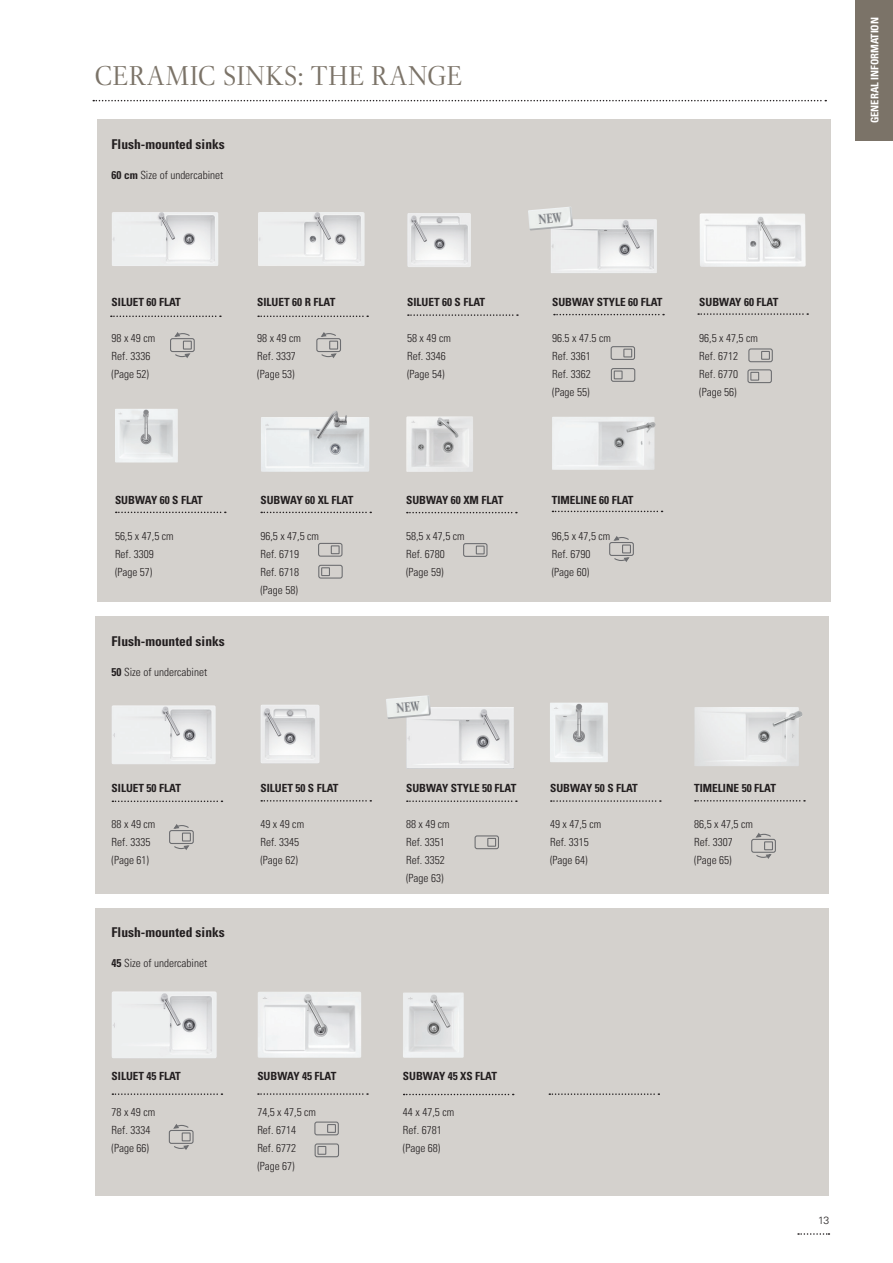
<style>
.page{position:relative;width:893px;height:1263px;background:#fff}
.page>*{position:absolute;margin:0;border:0;box-sizing:border-box;transform-origin:0 0}
.t1{font:27px "Villeroy Boch Cyrillic";letter-spacing:.015em;color:#7b7368}
.t2{font:700 condensed 13.5px "Univers LT";color:#231f20}
.t3{font:300 condensed 11.25px "Univers LT";color:#231f20}
.t4{font:700 condensed 11.25px "Univers LT";color:#231f20}
.Register{font:700 condensed 10.5px "Univers LT";color:#fff}
.t5{font:300 10.5px "Univers LT";color:#231f20}
.s1{font-weight:700}
</style>
<div class="page">
<svg style="left:798px;top:1233px;width:31px;height:2px"></svg>
<svg style="left:93px;top:100px;width:733px;height:1px"></svg>
<div style="left:97px;top:119px;width:733px;height:483px;background:#d4d1cd"></div>
<img style="left:699px;top:213px;width:107px;height:54px">
<svg style="left:698px;top:313px;width:110px;height:2px"></svg>
<svg style="left:748px;top:348px;width:25px;height:14px"></svg>
<svg style="left:747px;top:369px;width:25px;height:14px"></svg>
<img style="left:261px;top:411px;width:108px;height:61px">
<svg style="left:261px;top:512px;width:110px;height:1px"></svg>
<svg style="left:318px;top:543px;width:24px;height:14px"></svg>
<svg style="left:318px;top:565px;width:25px;height:14px"></svg>
<img style="left:406px;top:416px;width:67px;height:56px">
<svg style="left:407px;top:512px;width:110px;height:1px"></svg>
<svg style="left:463px;top:543px;width:24px;height:14px"></svg>
<img style="left:115px;top:409px;width:63px;height:54px">
<svg style="left:116px;top:512px;width:110px;height:1px"></svg>
<img style="left:552px;top:417px;width:104px;height:53px">
<svg style="left:552px;top:511px;width:110px;height:1px"></svg>
<svg style="left:609px;top:536px;width:25px;height:26px"></svg>
<div style="left:96px;top:616px;width:733px;height:278px;background:#d4d1cd"></div>
<svg style="left:551px;top:800px;width:110px;height:2px"></svg>
<img style="left:550px;top:703px;width:58px;height:59px">
<svg style="left:695px;top:800px;width:110px;height:1px"></svg>
<img style="left:694px;top:707px;width:108px;height:59px">
<svg style="left:751px;top:833px;width:25px;height:26px"></svg>
<div style="left:96px;top:908px;width:733px;height:288px;background:#d4d1cd"></div>
<svg style="left:404px;top:1094px;width:110px;height:1px"></svg>
<img style="left:403px;top:992px;width:61px;height:66px">
<svg style="left:258px;top:1093px;width:110px;height:2px"></svg>
<svg style="left:314px;top:1121px;width:25px;height:14px"></svg>
<svg style="left:315px;top:1143px;width:24px;height:14px"></svg>
<img style="left:258px;top:992px;width:103px;height:66px">
<svg style="left:549px;top:1093px;width:110px;height:2px"></svg>
<img style="left:112px;top:212px;width:106px;height:54px">
<img style="left:258px;top:212px;width:107px;height:54px">
<svg style="left:111px;top:315px;width:110px;height:2px"></svg>
<svg style="left:258px;top:315px;width:110px;height:2px"></svg>
<svg style="left:170px;top:332px;width:25px;height:26px"></svg>
<svg style="left:316px;top:332px;width:25px;height:26px"></svg>
<img style="left:112px;top:705px;width:104px;height:59px">
<svg style="left:112px;top:800px;width:110px;height:2px"></svg>
<svg style="left:169px;top:824px;width:25px;height:26px"></svg>
<svg style="left:112px;top:1093px;width:110px;height:2px"></svg>
<img style="left:112px;top:991px;width:105px;height:67px">
<svg style="left:169px;top:1124px;width:25px;height:26px"></svg>
<img style="left:407px;top:213px;width:64px;height:54px">
<svg style="left:408px;top:314px;width:110px;height:2px"></svg>
<img style="left:260px;top:705px;width:60px;height:59px">
<svg style="left:261px;top:800px;width:110px;height:1px"></svg>
<svg style="left:554px;top:314px;width:110px;height:1px"></svg>
<svg style="left:611px;top:346px;width:24px;height:14px"></svg>
<svg style="left:611px;top:368px;width:24px;height:14px"></svg>
<img style="left:551px;top:219px;width:106px;height:54px">
<img style="left:528px;top:207px;width:45px;height:23px">
<svg style="left:407px;top:800px;width:110px;height:2px"></svg>
<img style="left:406px;top:707px;width:108px;height:61px">
<svg style="left:475px;top:835px;width:24px;height:14px"></svg>
<img style="left:386px;top:695px;width:45px;height:24px">
<div style="left:856px;top:0;width:37px;height:140px;background:#7b7368"></div>
<p class="t1" style="left:95px;top:59px;width:369px">CERAMIC SINKS: THE RANGE</p>
<p class="t2" style="left:112px;top:136px;width:115px">Flush-mounted sinks</p>
<p class="t3" style="left:112px;top:168px;width:113px"><span class="s1">60 cm</span> Size of undercabinet</p>
<p class="Register" style="left:868px;top:123px;width:108px;rotate:-90deg">GENERAL INFORMATION</p>
<p class="t4" style="left:112px;top:295px;width:71px">SILUET 60 FLAT</p>
<p class="t3" style="left:112px;top:331px;width:45px">98 x 49 cm</p>
<p class="t3" style="left:112px;top:349px;width:40px">Ref. 3336</p>
<p class="t3" style="left:112px;top:367px;width:39px">(Page 52)</p>
<p class="t4" style="left:257px;top:295px;width:80px">SILUET 60 R FLAT</p>
<p class="t3" style="left:257px;top:331px;width:45px">98 x 49 cm</p>
<p class="t3" style="left:257px;top:349px;width:40px">Ref. 3337</p>
<p class="t3" style="left:257px;top:367px;width:39px">(Page 53)</p>
<p class="t4" style="left:115px;top:493px;width:89px">SUBWAY 60 S FLAT</p>
<p class="t3" style="left:115px;top:529px;width:60px">56,5 x 47,5 cm</p>
<p class="t3" style="left:115px;top:547px;width:40px">Ref. 3309</p>
<p class="t3" style="left:115px;top:565px;width:39px">(Page 57)</p>
<p class="t2" style="left:112px;top:633px;width:115px">Flush-mounted sinks</p>
<p class="t3" style="left:112px;top:665px;width:97px"><span class="s1">50</span> Size of undercabinet</p>
<p class="t4" style="left:260px;top:493px;width:94px">SUBWAY 60 XL FLAT</p>
<p class="t3" style="left:260px;top:529px;width:60px">96,5 x 47,5 cm</p>
<p class="t3" style="left:260px;top:547px;width:40px">Ref. 6719</p>
<p class="t3" style="left:260px;top:565px;width:40px">Ref. 6718</p>
<p class="t3" style="left:260px;top:583px;width:39px">(Page 58)</p>
<p class="t4" style="left:112px;top:781px;width:71px">SILUET 50 FLAT</p>
<p class="t3" style="left:112px;top:817px;width:45px">88 x 49 cm</p>
<p class="t3" style="left:112px;top:835px;width:40px">Ref. 3335</p>
<p class="t3" style="left:112px;top:853px;width:39px">(Page 61)</p>
<p class="t2" style="left:112px;top:924px;width:115px">Flush-mounted sinks</p>
<p class="t3" style="left:112px;top:956px;width:97px"><span class="s1">45</span> Size of undercabinet</p>
<p class="t4" style="left:260px;top:781px;width:80px">SILUET 50 S FLAT</p>
<p class="t3" style="left:260px;top:817px;width:45px">49 x 49 cm</p>
<p class="t3" style="left:260px;top:835px;width:40px">Ref. 3345</p>
<p class="t3" style="left:260px;top:853px;width:39px">(Page 62)</p>
<p class="t4" style="left:112px;top:1069px;width:71px">SILUET 45 FLAT</p>
<p class="t3" style="left:112px;top:1105px;width:45px">78 x 49 cm</p>
<p class="t3" style="left:112px;top:1123px;width:40px">Ref. 3334</p>
<p class="t3" style="left:112px;top:1141px;width:39px">(Page 66)</p>
<p class="t4" style="left:257px;top:1069px;width:81px">SUBWAY 45 FLAT</p>
<p class="t3" style="left:257px;top:1105px;width:60px">74,5 x 47,5 cm</p>
<p class="t3" style="left:257px;top:1123px;width:40px">Ref. 6714</p>
<p class="t3" style="left:257px;top:1141px;width:40px">Ref. 6772</p>
<p class="t3" style="left:257px;top:1159px;width:39px">(Page 67)</p>
<p class="t4" style="left:407px;top:295px;width:80px">SILUET 60 S FLAT</p>
<p class="t3" style="left:407px;top:331px;width:45px">58 x 49 cm</p>
<p class="t3" style="left:407px;top:349px;width:40px">Ref. 3346</p>
<p class="t3" style="left:407px;top:367px;width:39px">(Page 54)</p>
<p class="t4" style="left:406px;top:493px;width:99px">SUBWAY 60 XM FLAT</p>
<p class="t3" style="left:406px;top:529px;width:60px">58,5 x 47,5 cm</p>
<p class="t3" style="left:406px;top:547px;width:40px">Ref. 6780</p>
<p class="t3" style="left:406px;top:565px;width:39px">(Page 59)</p>
<p class="t4" style="left:552px;top:295px;width:112px">SUBWAY STYLE 60 FLAT</p>
<p class="t3" style="left:552px;top:331px;width:60px">96.5 x 47.5 cm</p>
<p class="t3" style="left:552px;top:349px;width:40px">Ref. 3361</p>
<p class="t3" style="left:552px;top:367px;width:40px">Ref. 3362</p>
<p class="t3" style="left:552px;top:385px;width:39px">(Page 55)</p>
<p class="t4" style="left:699px;top:295px;width:81px">SUBWAY 60 FLAT</p>
<p class="t3" style="left:699px;top:331px;width:60px">96,5 x 47,5 cm</p>
<p class="t3" style="left:699px;top:349px;width:40px">Ref. 6712</p>
<p class="t3" style="left:699px;top:367px;width:40px">Ref. 6770</p>
<p class="t3" style="left:699px;top:385px;width:39px">(Page 56)</p>
<p class="t4" style="left:552px;top:493px;width:83px">TIMELINE 60 FLAT</p>
<p class="t3" style="left:552px;top:529px;width:60px">96,5 x 47,5 cm</p>
<p class="t3" style="left:552px;top:547px;width:40px">Ref. 6790</p>
<p class="t3" style="left:552px;top:565px;width:39px">(Page 60)</p>
<p class="t4" style="left:406px;top:781px;width:112px">SUBWAY STYLE 50 FLAT</p>
<p class="t3" style="left:406px;top:817px;width:45px">88 x 49 cm</p>
<p class="t3" style="left:406px;top:835px;width:40px">Ref. 3351</p>
<p class="t3" style="left:406px;top:853px;width:40px">Ref. 3352</p>
<p class="t3" style="left:406px;top:871px;width:39px">(Page 63)</p>
<p class="t4" style="left:550px;top:781px;width:89px">SUBWAY 50 S FLAT</p>
<p class="t3" style="left:550px;top:817px;width:53px">49 x 47,5 cm</p>
<p class="t3" style="left:550px;top:835px;width:40px">Ref. 3315</p>
<p class="t3" style="left:550px;top:853px;width:39px">(Page 64)</p>
<p class="t4" style="left:694px;top:781px;width:83px">TIMELINE 50 FLAT</p>
<p class="t3" style="left:694px;top:817px;width:60px">86,5 x 47,5 cm</p>
<p class="t3" style="left:694px;top:835px;width:40px">Ref. 3307</p>
<p class="t3" style="left:694px;top:853px;width:39px">(Page 65)</p>
<p class="t4" style="left:403px;top:1069px;width:96px">SUBWAY 45 XS FLAT</p>
<p class="t3" style="left:403px;top:1105px;width:53px">44 x 47,5 cm</p>
<p class="t3" style="left:403px;top:1123px;width:40px">Ref. 6781</p>
<p class="t3" style="left:403px;top:1141px;width:39px">(Page 68)</p>
<p class="t5" style="left:818px;top:1214px;width:13px">13</p>
</div>
